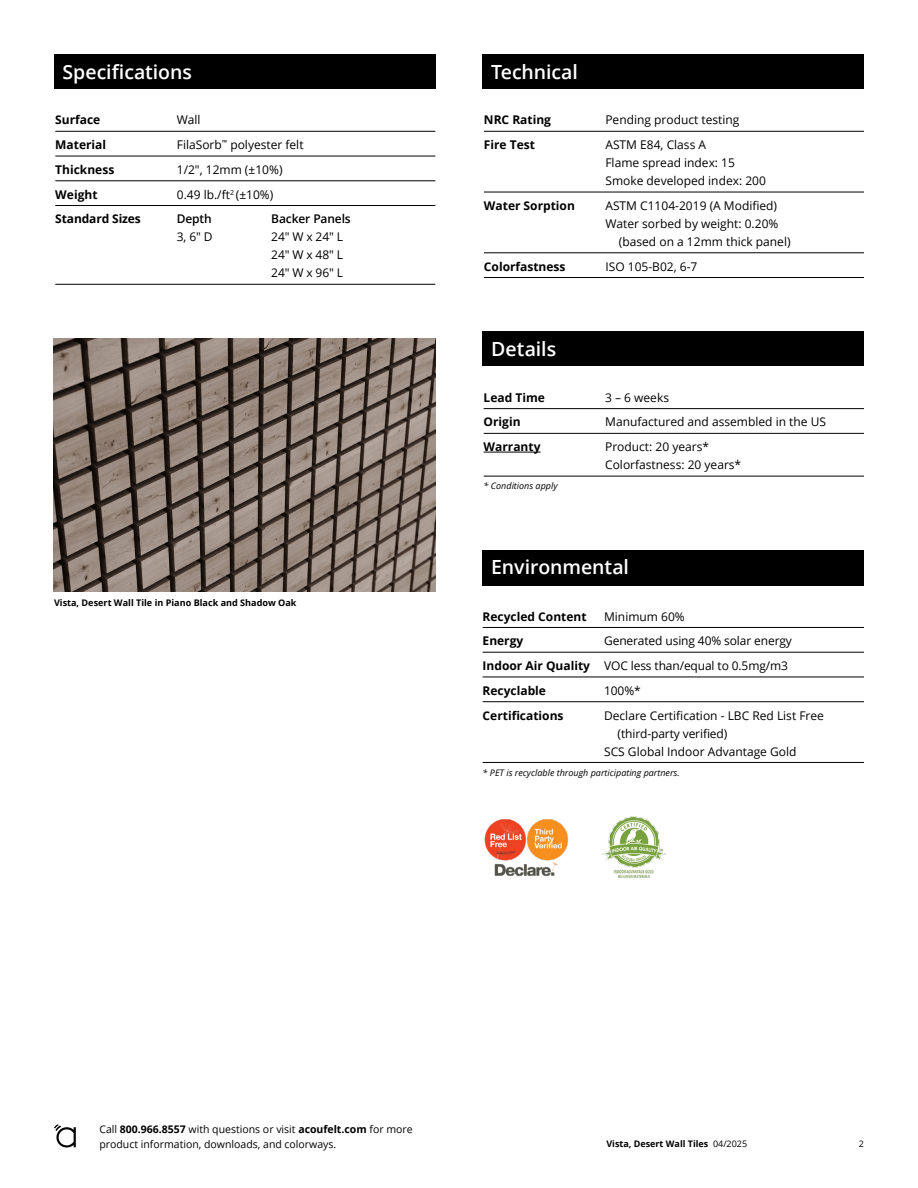
<style>
.page{position:relative;width:918px;height:1188px;background:#fff}
.page>*{position:absolute;margin:0;border:0;box-sizing:border-box;transform-origin:0 0}
.t1{font:600 19.5px "Open Sans";letter-spacing:-.005em;color:#fff}
.t2{font:12px/18px "Open Sans";color:#000}
.t3{font:700 12px "Open Sans";color:#000}
.t4{font:600 12px "Open Sans";letter-spacing:-.01em;color:#000}
.t5{font:10.5px/15px "Open Sans";color:#000}
.t6{font:700 9.15px "Open Sans";color:#000}
.t7{font:italic 9px "Open Sans";color:#000}
.t8{font:700 9px "Open Sans";color:#000}
.t9{font:9px "Open Sans";color:#000}
.s1{font-weight:700}
.s2{font-weight:400}
</style>
<div class="page">
<svg style="left:54px;top:1124px;width:22px;height:24px"></svg>
<img style="left:54px;top:338px;width:381px;height:254px">
<div style="left:54px;top:54px;width:381px;height:34px;background:#000"></div>
<hr style="left:55px;top:131px;width:380px;height:1px;background:#000">
<hr style="left:55px;top:156px;width:380px;height:1px;background:#000">
<hr style="left:55px;top:181px;width:380px;height:1px;background:#000">
<hr style="left:55px;top:205px;width:380px;height:1px;background:#000">
<hr style="left:55px;top:284px;width:380px;height:1px;background:#000">
<div style="left:483px;top:54px;width:381px;height:34px;background:#000"></div>
<hr style="left:484px;top:131px;width:380px;height:1px;background:#000">
<hr style="left:484px;top:192px;width:380px;height:1px;background:#000">
<hr style="left:484px;top:253px;width:380px;height:1px;background:#000">
<hr style="left:484px;top:277px;width:380px;height:1px;background:#000">
<div style="left:483px;top:331px;width:381px;height:35px;background:#000"></div>
<hr style="left:484px;top:408px;width:380px;height:1px;background:#000">
<hr style="left:484px;top:433px;width:380px;height:1px;background:#000">
<hr style="left:484px;top:452px;width:57px;height:1px;background:#000">
<hr style="left:484px;top:476px;width:380px;height:1px;background:#000">
<div style="left:483px;top:550px;width:381px;height:36px;background:#000"></div>
<hr style="left:483px;top:627px;width:381px;height:1px;background:#000">
<hr style="left:483px;top:652px;width:381px;height:1px;background:#000">
<hr style="left:483px;top:677px;width:381px;height:1px;background:#000">
<hr style="left:483px;top:701px;width:381px;height:1px;background:#000">
<hr style="left:483px;top:762px;width:381px;height:1px;background:#000">
<img style="left:484px;top:819px;width:85px;height:58px">
<img style="left:603px;top:816px;width:62px;height:61px">
<h1 class="t1" style="left:63px;top:58px;width:131px">Specifications</h1>
<p class="t3" style="left:55px;top:112px;width:47px">Surface</p>
<p class="t2" style="left:177px;top:111px;width:25px">Wall</p>
<p class="t3" style="left:55px;top:136px;width:52px">Material</p>
<p class="t2" style="left:177px;top:135px;width:128px">FilaSorb<sup>™</sup> polyester felt</p>
<p class="t3" style="left:55px;top:161px;width:61px">Thickness</p>
<p class="t2" style="left:177px;top:160px;width:107px">1/2", 12mm (±10%)</p>
<p class="t3" style="left:55px;top:186px;width:44px">Weight</p>
<p class="t2" style="left:177px;top:185px;width:98px">0.49 lb./ft<sup>2</sup> (±10%)</p>
<p class="t3" style="left:55px;top:211px;width:87px">Standard Sizes</p>
<p class="t4" style="left:177px;top:211px;width:37px">Depth</p>
<p class="t4" style="left:271px;top:211px;width:81px">Backer Panels</p>
<p class="t2" style="left:177px;top:228px;width:37px">3, 6" D</p>
<p class="t2" style="left:271px;top:228px;width:73px;text-align:justify">24" W x 24" L 24" W x 48" L 24" W x 96" L</p>
<p class="t6" style="left:54px;top:596px;width:244px">Vista, Desert Wall Tile in Piano Black and Shadow Oak</p>
<h1 class="t1" style="left:491px;top:58px;width:88px">Technical</h1>
<p class="t3" style="left:484px;top:112px;width:69px">NRC Rating</p>
<p class="t2" style="left:605px;top:111px;width:135px">Pending product testing</p>
<p class="t3" style="left:484px;top:136px;width:53px">Fire Test</p>
<p class="t2" style="left:605px;top:135px;width:162px">ASTM E84, Class A<br>Flame spread index: 15<br>Smoke developed index: 200</p>
<p class="t3" style="left:484px;top:197px;width:92px">Water Sorption</p>
<p class="t2" style="left:605px;top:196px;width:173px">ASTM C1104-2019 (A Modified)</p>
<p class="t2" style="left:605px;top:214px;width:174px">Water sorbed by weight: 0.20%</p>
<p class="t2" style="left:619px;top:232px;width:173px">(based on a 12mm thick panel)</p>
<p class="t3" style="left:484px;top:258px;width:83px">Colorfastness</p>
<p class="t2" style="left:605px;top:257px;width:94px">ISO 105-B02, 6-7</p>
<h1 class="t1" style="left:491px;top:336px;width:66px">Details</h1>
<p class="t3" style="left:484px;top:389px;width:63px">Lead Time</p>
<p class="t2" style="left:605px;top:388px;width:65px">3 – 6 weeks</p>
<p class="t3" style="left:484px;top:414px;width:38px">Origin</p>
<p class="t2" style="left:605px;top:413px;width:222px">Manufactured and assembled in the US</p>
<p class="t3" style="left:484px;top:438px;width:58px">Warranty</p>
<p class="t2" style="left:605px;top:438px;width:138px">Product: 20 years*<br>Colorfastness: 20 years*</p>
<p class="t7" style="left:484px;top:480px;width:75px">* Conditions apply</p>
<h1 class="t1" style="left:491px;top:553px;width:139px">Environmental</h1>
<p class="t3" style="left:483px;top:608px;width:105px">Recycled Content</p>
<p class="t2" style="left:604px;top:607px;width:82px">Minimum 60%</p>
<p class="t3" style="left:483px;top:632px;width:42px">Energy</p>
<p class="t2" style="left:483px;top:628px;width:311px;line-height:24.8px;text-indent:122px">Generated using 40% solar energy<br><span class="s1">Indoor Air Quality</span> VOC less than/equal to 0.5mg/m3<br><span class="s1">Recyclable</span></p>
<p class="t2" style="left:604px;top:681px;width:38px">100%*</p>
<p class="t3" style="left:483px;top:707px;width:82px">Certifications</p>
<p class="t2" style="left:604px;top:706px;width:221px">Declare Certification - LBC Red List Free</p>
<p class="t2" style="left:618px;top:724px;width:111px">(third-party verified)</p>
<p class="t2" style="left:604px;top:742px;width:194px">SCS Global Indoor Advantage Gold</p>
<p class="t7" style="left:483px;top:766px;width:199px">* PET is recyclable through participating partners.</p>
<p class="t5" style="left:99px;top:1121px;width:315px">Call <span class="s1">800.966.8557</span> with questions or visit <span class="s1">acoufelt.com</span> for more product information, downloads, and colorways.</p>
<p class="t8" style="left:606px;top:1138px;width:142px">Vista, Desert Wall Tiles <span class="s2">04/2025</span></p>
<p class="t9" style="left:859px;top:1138px;width:7px">2</p>
</div>
